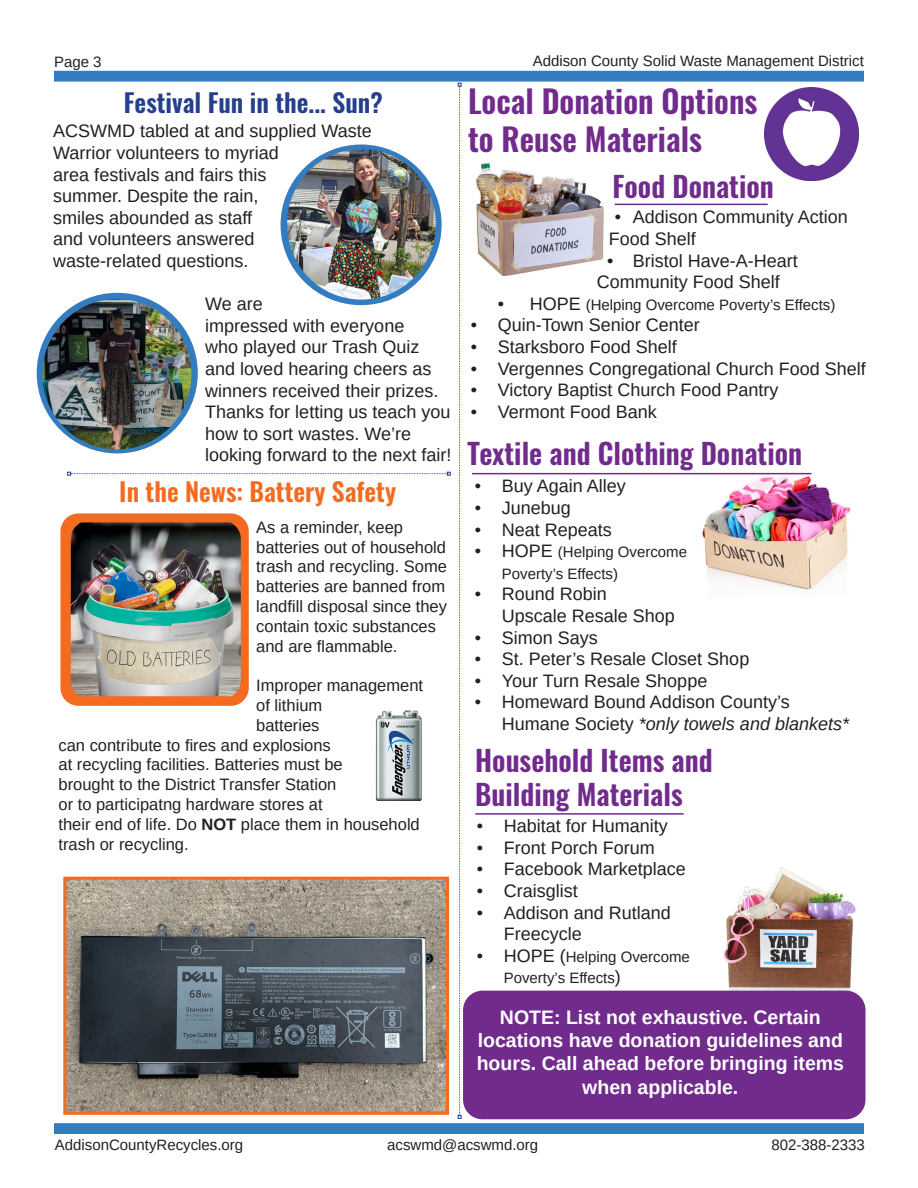
<style>
.page{position:relative;width:918px;height:1188px;background:#fff}
.page>*{position:absolute;margin:0;border:0;box-sizing:border-box;transform-origin:0 0}
.t1{font:600 31.5px "Oswald";color:#712b8c}
.t2{font:600 28.5px "Oswald";color:#712b8c}
.t3{font:600 25.5px "Oswald";color:#253f8e}
.t4{font:600 25.5px "Oswald";color:#f36b21}
.t5{font:700 19.5px/23.4px "Arimo";color:#fff;text-align:center}
.t6{font:18px/21.6px "Arimo";color:#231f20}
.t7{font:16.5px/19.8px "Arimo";color:#231f20}
.t8{font:15px/21.6px "Arimo";color:#231f20}
.s1{font-weight:700}
.s2{font-size:18px}
.s3{font-style:italic}
</style>
<div class="page">
<img style="left:67px;top:881px;width:378px;height:230px">
<div style="left:63px;top:877px;width:386px;height:238px;border:3px solid #f36b21"></div>
<div style="left:54px;top:71px;width:810px;height:11px;background:#347cc0;border:2px solid #347cc0"></div>
<div style="left:60px;top:513px;width:189px;height:193px;background:#f36b21;border-radius:18px"></div>
<img style="left:71px;top:522px;width:170px;height:174px">
<div style="left:281px;top:144px;width:161px;height:161px;background:#347cc0;border-radius:50%"></div>
<img style="left:287px;top:149px;width:149px;height:151px">
<svg style="left:458px;top:83px;width:3px;height:1036px"></svg>
<div style="left:37px;top:293px;width:161px;height:160px;background:#347cc0;border-radius:50%"></div>
<img style="left:42px;top:299px;width:149px;height:151px">
<svg style="left:67px;top:472px;width:384px;height:4px"></svg>
<img style="left:699px;top:472px;width:151px;height:118px">
<img style="left:476px;top:163px;width:128px;height:113px">
<img style="left:717px;top:866px;width:144px;height:132px">
<div style="left:465px;top:992px;width:399px;height:126px;background:#712b8c;border-radius:18px"></div>
<div style="left:463px;top:991px;width:403px;height:128px;border:3px solid #712b8c;border-radius:18px"></div>
<div style="left:54px;top:1123px;width:810px;height:11px;background:#347cc0;border:2px solid #347cc0"></div>
<hr style="left:615px;top:204px;width:153px;height:1px;background:#712b8c">
<hr style="left:472px;top:473px;width:340px;height:1px;background:#712b8c">
<hr style="left:475px;top:813px;width:209px;height:2px;background:#712b8c">
<img style="left:765px;top:87px;width:93px;height:94px">
<img style="left:375px;top:710px;width:47px;height:90px">
<p class="t8" style="left:54px;top:51px;width:49px">Page 3</p>
<p class="t8" style="left:533px;top:50px;width:333px">Addison County Solid Waste Management District</p>
<p class="t3" style="left:124px;top:85px;width:260px">Festival Fun in the... Sun?</p>
<p class="t6" style="left:53px;top:120px;width:320px">ACSWMD tabled at and supplied Waste<br>Warrior volunteers to myriad<br>area festivals and fairs this<br>summer. Despite the rain,<br>smiles abounded as staff<br>and volunteers answered<br>waste-related questions.</p>
<p class="t6" style="left:205px;top:293px;width:248px">We are<br>impressed with everyone<br>who played our Trash Quiz and loved hearing cheers as winners received their prizes.<br>Thanks for letting us teach you how to sort wastes. We’re looking forward to the next fair!</p>
<p class="t4" style="left:119px;top:474px;width:278px">In the News: Battery Safety</p>
<p class="t7" style="left:256px;top:517px;width:192px">As a reminder, keep batteries out of household trash and recycling. Some batteries are banned from landfill disposal since they contain toxic substances and are flammable.</p>
<p class="t7" style="left:256px;top:676px;width:168px">Improper management</p>
<p class="t7" style="left:256px;top:696px;width:68px">of lithium</p>
<p class="t7" style="left:256px;top:715px;width:65px">batteries</p>
<p class="t7" style="left:58px;top:735px;width:274px">can contribute to fires and explosions</p>
<p class="t7" style="left:58px;top:755px;width:286px">at recycling facilities. Batteries must be</p>
<p class="t7" style="left:58px;top:775px;width:279px">brought to the District Transfer Station</p>
<p class="t7" style="left:58px;top:795px;width:266px">or to participatng hardware stores at</p>
<p class="t7" style="left:58px;top:814px;width:363px">their end of life. Do <span class="s1">NOT</span> place them in household</p>
<p class="t7" style="left:58px;top:834px;width:132px">trash or recycling.</p>
<p class="t1" style="left:468px;top:79px;width:291px">Local Donation Options</p>
<p class="t1" style="left:468px;top:117px;width:236px">to Reuse Materials</p>
<p class="t2" style="left:613px;top:166px;width:163px">Food Donation</p>
<p class="t6" style="left:609px;top:206px;width:241px;text-indent:6px">• Addison Community Action<br>Food Shelf</p>
<p class="t6" style="left:597px;top:250px;width:203px;text-indent:10px">• Bristol Have-A-Heart<br>Community Food Shelf</p>
<p class="t8" style="left:498px;top:294px;width:339px"><span class="s2">• HOPE</span> (Helping Overcome Poverty’s Effects)</p>
<p class="t6" style="left:471px;top:314px;width:231px">• Quin-Town Senior Center</p>
<p class="t6" style="left:471px;top:336px;width:208px">• Starksboro Food Shelf</p>
<p class="t6" style="left:471px;top:358px;width:397px">• Vergennes Congregational Church Food Shelf</p>
<p class="t6" style="left:471px;top:379px;width:309px">• Victory Baptist Church Food Pantry</p>
<p class="t6" style="left:471px;top:401px;width:188px">• Vermont Food Bank</p>
<p class="t2" style="left:467px;top:433px;width:336px">Textile and Clothing Donation</p>
<p class="t6" style="left:475px;top:476px;width:153px">• Buy Again Alley</p>
<p class="t6" style="left:475px;top:497px;width:98px">• Junebug</p>
<p class="t6" style="left:475px;top:519px;width:139px">• Neat Repeats</p>
<p class="t8" style="left:502px;top:541px;width:187px;text-indent:-27px"><span class="s2">• HOPE</span> (Helping Overcome<br>Poverty’s Effects)</p>
<p class="t6" style="left:502px;top:584px;width:175px;text-indent:-27px">• Round Robin<br>Upscale Resale Shop</p>
<p class="t6" style="left:475px;top:627px;width:125px">• Simon Says</p>
<p class="t6" style="left:475px;top:648px;width:276px">• St. Peter’s Resale Closet Shop</p>
<p class="t6" style="left:475px;top:670px;width:234px">• Your Turn Resale Shoppe</p>
<p class="t6" style="left:502px;top:692px;width:349px;text-indent:-27px">• Homeward Bound Addison County’s<br>Humane Society <span class="s3">*only towels and blankets*</span></p>
<p class="t2" style="left:475px;top:741px;width:239px">Household Items and</p>
<p class="t2" style="left:475px;top:775px;width:209px">Building Materials</p>
<p class="t6" style="left:477px;top:815px;width:193px">• Habitat for Humanity</p>
<p class="t6" style="left:477px;top:837px;width:180px">• Front Porch Forum</p>
<p class="t6" style="left:477px;top:859px;width:211px">• Facebook Marketplace</p>
<p class="t6" style="left:477px;top:880px;width:102px">• Craisglist</p>
<p class="t6" style="left:504px;top:902px;width:169px;text-indent:-27px">• Addison and Rutland<br>Freecycle</p>
<p class="t8" style="left:504px;top:946px;width:188px;text-indent:-27px"><span class="s2">• HOPE (</span>Helping Overcome<br>Poverty’s Effects<span class="s2">)</span></p>
<p class="t5" style="left:477px;top:1005px;width:369px">NOTE: List not exhaustive. Certain locations have donation guidelines and hours. Call ahead before bringing items when applicable.</p>
<p class="t8" style="left:55px;top:1134px;width:190px">AddisonCountyRecycles.org</p>
<p class="t8" style="left:387px;top:1134px;width:153px">acswmd@acswmd.org</p>
<p class="t8" style="left:771px;top:1134px;width:95px">802-388-2333</p>
</div>
